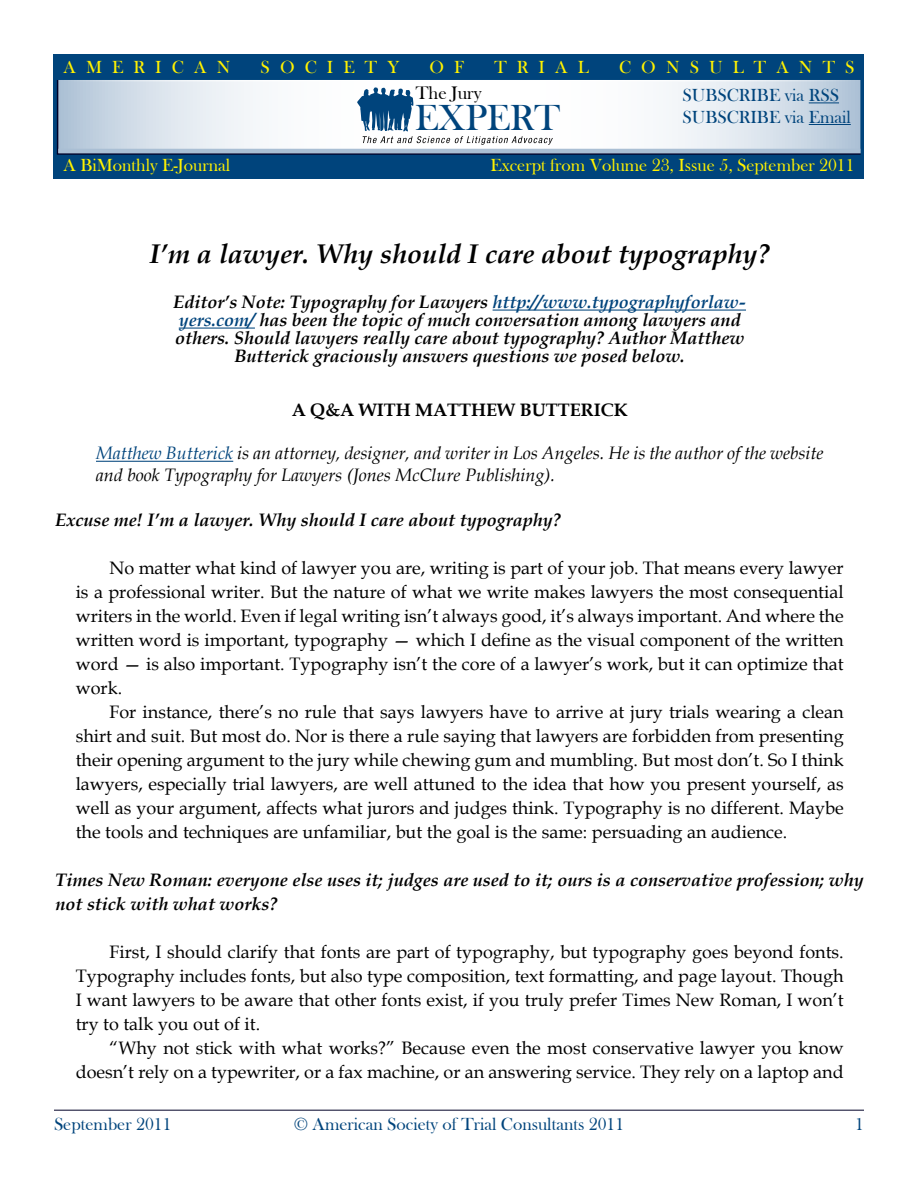
<style>
.page{position:relative;width:918px;height:1188px;background:#fff}
.page>*{position:absolute;margin:0;border:0;box-sizing:border-box;transform-origin:0 0}
.t1{font:37.35px "Bask Old Face";color:#00447c}
.t2{font:italic 700 27px "Book Antiqua";color:#000}
.t3{font:18.6px "Bask Old Face";color:#000}
.t4{font:18px/24px "Book Antiqua";color:#000;text-align:justify}
.t5{font:italic 700 18px/18px "Book Antiqua";color:#000;text-align:center}
.t6{font:italic 18px/21.6px "Book Antiqua";color:#000}
.t7{font:18px "Bask Old Face";color:#fff200}
.t8{font:18px/21.6px "Bask Old Face";color:#00447c}
.t9{font:700 18px "Book Antiqua";color:#000}
.s1{color:#00447c}
</style>
<div class="page">
<div style="left:54px;top:55px;width:810px;height:124px;background:#00447c"></div>
<svg style="left:61px;top:83px;width:796px;height:66px;background:#e4ebf1"></svg>
<div style="left:58px;top:80px;width:802px;height:74px;border:2px solid #fff"></div>
<hr style="left:809px;top:103px;width:30px;height:1px;background:#00447c">
<hr style="left:809px;top:124px;width:42px;height:1px;background:#00447c">
<svg style="left:357px;top:87px;width:196px;height:58px;background:#d1dce4"></svg>
<hr style="left:57px;top:80px;width:1px;height:74px;background:#000027">
<hr style="left:57px;top:153px;width:804px;height:2px;background:#000027">
<hr style="left:58px;top:149px;width:802px;height:4px;background:#aabfd4">
<hr style="left:54px;top:1110px;width:810px;height:1px;background:#000027">
<hr style="left:493px;top:310px;width:253px;height:1px;background:#00447c">
<hr style="left:179px;top:328px;width:76px;height:1px;background:#00447c">
<hr style="left:96px;top:461px;width:137px;height:1px;background:#00447c">
<p class="t7" style="left:63px;top:57px;width:168px">A M E R I C A N</p>
<p class="t7" style="left:261px;top:57px;width:140px">S O C I E T Y</p>
<p class="t7" style="left:430px;top:57px;width:36px">O F</p>
<p class="t7" style="left:494px;top:57px;width:96px">T R I A L</p>
<p class="t7" style="left:619px;top:57px;width:237px">C O N S U L T A N T S</p>
<p class="t7" style="left:63px;top:155px;width:168px">A BiMonthly E-Journal</p>
<p class="t3" style="left:416px;top:82px;width:67px">The Jury</p>
<h1 class="t1" style="left:415px;top:97px;width:146px">EXPERT</h1>
<p class="t8" style="left:682px;top:85px;width:170px">SUBSCRIBE via RSS<br>SUBSCRIBE via Email</p>
<p class="t7" style="left:491px;top:155px;width:366px">Excerpt from Volume 23, Issue 5, September 2011</p>
<h2 class="t2" style="left:150px;top:235px;width:621px">I’m a lawyer. Why should I care about typography?</h2>
<p class="t5" style="left:173px;top:292px;width:574px">Editor’s Note: Typography for Lawyers <span class="s1">http://www.typographyforlaw&shy;yers.com/</span> has been the topic of much conversation among lawyers and others. Should lawyers really care about typography? Author Matthew Butterick graciously answers questions we posed below.</p>
<p class="t9" style="left:292px;top:397px;width:338px">A Q&amp;A WITH MATTHEW BUTTERICK</p>
<p class="t6" style="left:96px;top:442px;width:729px"><span class="s1">Matthew Butterick</span> is an attorney, designer, and writer in Los Angeles. He is the author of the website and book Typography for Lawyers (Jones McClure Publishing).</p>
<p class="t5" style="left:55px;top:511px;width:507px">Excuse me! I’m a lawyer. Why should I care about typography?</p>
<p class="t4" style="left:76px;top:556px;width:770px;text-indent:34px">No matter what kind of lawyer you are, writing is part of your job. That means every lawyer is a professional writer. But the nature of what we write makes lawyers the most consequential writers in the world. Even if legal writing isn’t always good, it’s always important. And where the written word is important, typography — which I define as the visual component of the written word — is also important. Typography isn’t the core of a lawyer’s work, but it can optimize that work.</p>
<p class="t4" style="left:76px;top:700px;width:769px;text-indent:34px">For instance, there’s no rule that says lawyers have to arrive at jury trials wearing a clean shirt and suit. But most do. Nor is there a rule saying that lawyers are forbidden from presenting their opening argument to the jury while chewing gum and mumbling. But most don’t. So I think lawyers, especially trial lawyers, are well attuned to the idea that how you present yourself, as well as your argument, affects what jurors and judges think. Typography is no different. Maybe the tools and techniques are unfamiliar, but the goal is the same: persuading an audience.</p>
<p class="t5" style="left:55px;top:868px;width:810px;line-height:24px;text-align:left">Times New Roman: everyone else uses it; judges are used to it; ours is a conservative profession; why not stick with what works?</p>
<p class="t4" style="left:76px;top:940px;width:770px;text-indent:34px">First, I should clarify that fonts are part of typography, but typography goes beyond fonts.<br>Typography includes fonts, but also type composition, text formatting, and page layout. Though I want lawyers to be aware that other fonts exist, if you truly prefer Times New Roman, I won’t try to talk you out of it.</p>
<p class="t4" style="left:76px;top:1036px;width:770px;text-align:right">“Why not stick with what works?” Because even the most conservative lawyer you know doesn’t rely on a typewriter, or a fax machine, or an answering service. They rely on a laptop and</p>
<p class="t8" style="left:54px;top:1114px;width:119px">September 2011</p>
<p class="t8" style="left:294px;top:1114px;width:332px">© American Society of Trial Consultants 2011</p>
<p class="t8" style="left:855px;top:1114px;width:10px">1</p>
</div>
